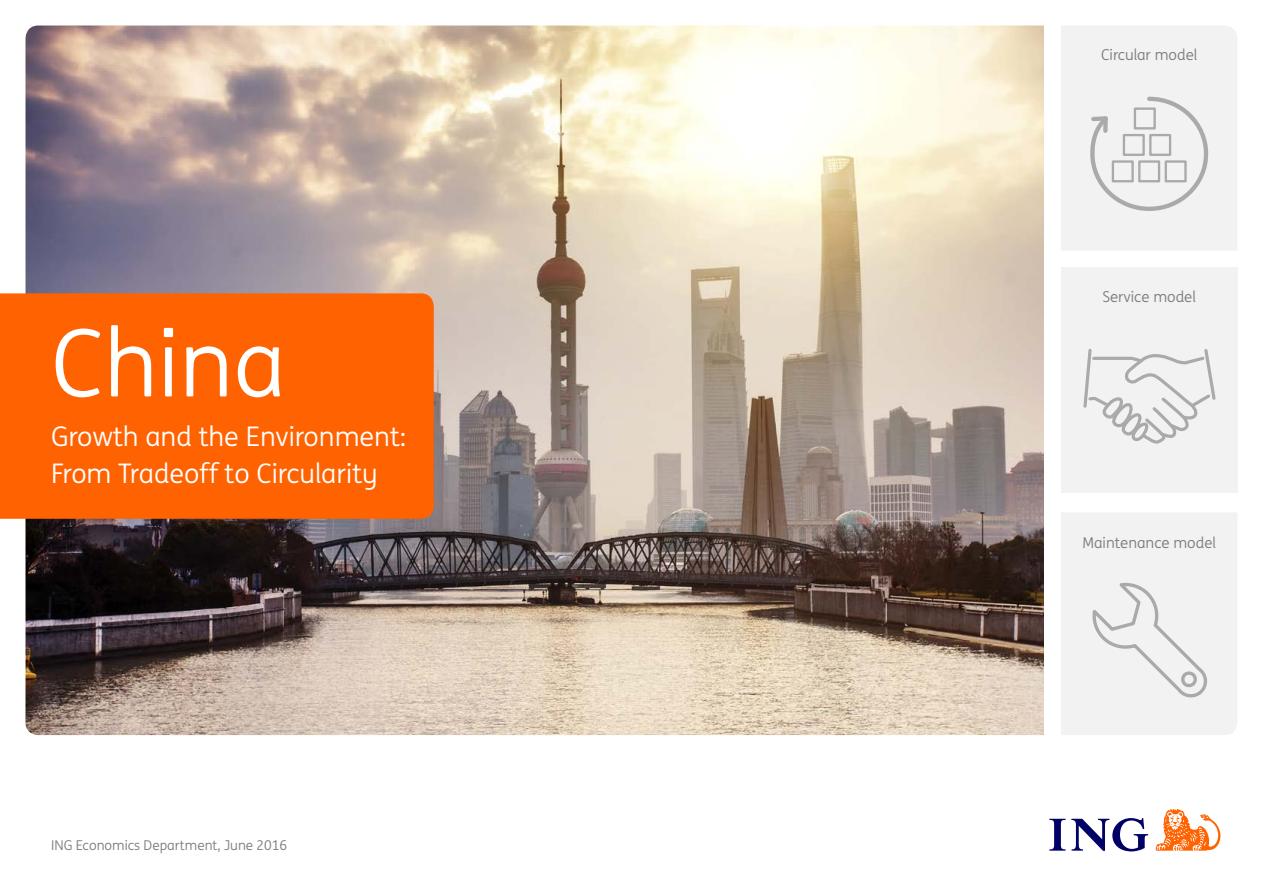
<style>
.page{position:relative;width:1263px;height:893px;background:#fff}
.page>*{position:absolute;margin:0;border:0;box-sizing:border-box;transform-origin:0 0}
.t1{font:93px "ING Me";color:#fff}
.t2{font:27px/37.5px "ING Me";color:#fff}
.t3{font:15px "ING Me";color:#7c7c7c}
.t4{font:13.5px "ING Me";color:#7c7c7c}
</style>
<div class="page">
<svg style="left:1049px;top:818px;width:99px;height:33px"></svg>
<svg style="left:1156px;top:809px;width:64px;height:42px"></svg>
<div style="left:1061px;top:268px;width:176px;height:225px;background:#efefef"></div>
<img style="left:26px;top:26px;width:1018px;height:709px">
<div style="left:0;top:293px;width:434px;height:226px;background:#ff6200"></div>
<svg style="left:1083px;top:349px;width:133px;height:95px"></svg>
<div style="left:1061px;top:26px;width:176px;height:224px;background:#f2f2f2"></div>
<div style="left:1112px;top:160px;width:22px;height:22px;border:2px solid #aaa"></div>
<div style="left:1123px;top:134px;width:22px;height:22px;border:2px solid #aaa"></div>
<div style="left:1134px;top:107px;width:22px;height:23px;border:2px solid #aaa"></div>
<div style="left:1138px;top:160px;width:22px;height:22px;border:2px solid #aaa"></div>
<div style="left:1149px;top:134px;width:22px;height:22px;border:2px solid #aaa"></div>
<div style="left:1164px;top:160px;width:23px;height:22px;border:2px solid #aaa"></div>
<div style="left:1061px;top:513px;width:176px;height:222px;background:#f2f2f2"></div>
<h1 class="t1" style="left:51px;top:296px;width:236px">China</h1>
<p class="t2" style="left:51px;top:416px;width:357px">Growth and the Environment:<br>From Tradeoff to Circularity</p>
<p class="t4" style="left:51px;top:836px;width:237px">ING Economics Department, June 2016</p>
<p class="t3" style="left:1101px;top:44px;width:98px">Circular model</p>
<p class="t3" style="left:1102px;top:286px;width:95px">Service model</p>
<p class="t3" style="left:1082px;top:532px;width:135px">Maintenance model</p>
</div>
